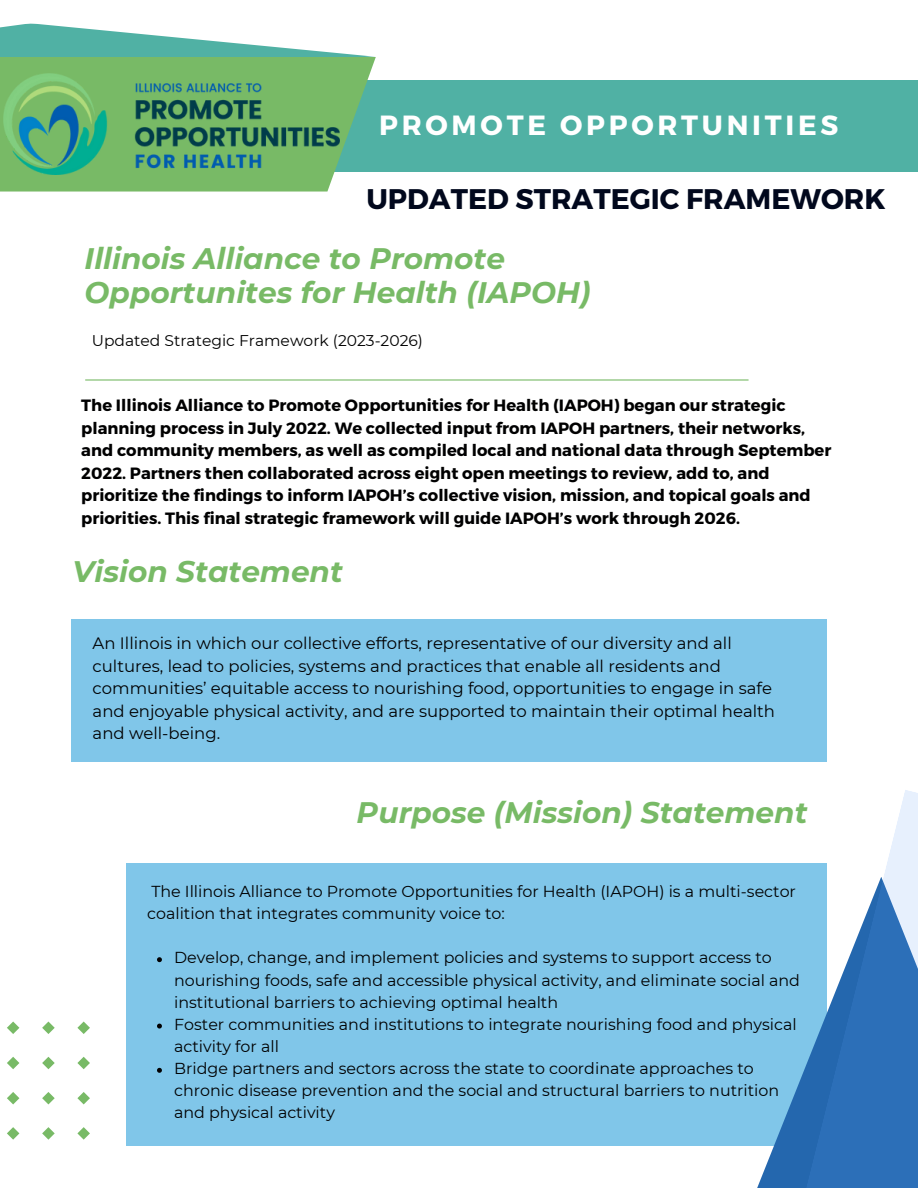
<style>
.page{position:relative;width:918px;height:1188px;background:#fff}
.page>*{position:absolute;margin:0;border:0;box-sizing:border-box;transform-origin:0 0}
.t1{font:italic 700 29.7px/33.8px "Montserrat";color:#78ba66}
.t2{font:700 28.35px "Montserrat";color:#01081d}
.t3{font:700 27.75px "Montserrat";letter-spacing:.135em;color:#fff}
.t4{font:16.5px/22.5px "Montserrat";color:#000001}
.t5{font:700 16.35px/22.5px "Montserrat";color:#000001}
.t6{font:15.9px/22.2px "Montserrat";color:#000001}
.t7{font:15.45px "Montserrat";color:#000001}
</style>
<div class="page">
<hr style="left:86px;top:379px;width:662px;height:2px;background:#78ba66">
<div style="left:71px;top:619px;width:755px;height:142px;background:#80c6e9"></div>
<div style="left:126px;top:864px;width:700px;height:282px;background:#80c6e9"></div>
<svg style="left:157px;top:957px;width:5px;height:5px"></svg>
<svg style="left:157px;top:1024px;width:5px;height:5px"></svg>
<svg style="left:157px;top:1068px;width:5px;height:5px"></svg>
<svg style="left:77px;top:1022px;width:13px;height:12px"></svg>
<svg style="left:77px;top:1057px;width:13px;height:12px"></svg>
<svg style="left:77px;top:1092px;width:13px;height:12px"></svg>
<svg style="left:77px;top:1127px;width:13px;height:13px"></svg>
<svg style="left:42px;top:1022px;width:13px;height:12px"></svg>
<svg style="left:42px;top:1057px;width:13px;height:12px"></svg>
<svg style="left:42px;top:1092px;width:13px;height:12px"></svg>
<svg style="left:42px;top:1127px;width:13px;height:13px"></svg>
<svg style="left:7px;top:1022px;width:12px;height:12px"></svg>
<svg style="left:7px;top:1057px;width:12px;height:12px"></svg>
<svg style="left:7px;top:1092px;width:12px;height:12px"></svg>
<svg style="left:7px;top:1127px;width:12px;height:13px"></svg>
<svg style="left:0;top:23px;width:375px;height:34px"></svg>
<div style="left:284px;top:80px;width:634px;height:91px;background:#50b1a4"></div>
<svg style="left:0;top:57px;width:376px;height:135px;fill:#78ba66"></svg>
<svg style="left:760px;top:790px;width:158px;height:398px"></svg>
<img style="left:4px;top:73px;width:335px;height:102px">
<p class="t3" style="left:379px;top:107px;width:461px">PROMOTE OPPORTUNITIES</p>
<p class="t2" style="left:366px;top:180px;width:521px">UPDATED STRATEGIC FRAMEWORK</p>
<p class="t1" style="left:85px;top:242px;width:507px">Illinois Alliance to Promote<br>Opportunites for Health (IAPOH)</p>
<p class="t7" style="left:92px;top:331px;width:333px">Updated Strategic Framework (2023-2026)</p>
<p class="t5" style="left:81px;top:393px;width:752px">The Illinois Alliance to Promote Opportunities for Health (IAPOH) began our strategic planning process in July 2022. We collected input from IAPOH partners, their networks, and community members, as well as compiled local and national data through September 2022. Partners then collaborated across eight open meetings to review, add to, and prioritize the findings to inform IAPOH’s collective vision, mission, and topical goals and priorities. This final strategic framework will guide IAPOH’s work through 2026.</p>
<p class="t1" style="left:72px;top:554px;width:272px">Vision Statement</p>
<p class="t4" style="left:93px;top:632px;width:684px">An Illinois in which our collective efforts, representative of our diversity and all cultures, lead to policies, systems and practices that enable all residents and communities’ equitable access to nourishing food, opportunities to engage in safe and enjoyable physical activity, and are supported to maintain their optimal health and well-being.</p>
<p class="t1" style="left:357px;top:795px;width:452px">Purpose (Mission) Statement</p>
<p class="t6" style="left:147px;top:880px;width:650px">The Illinois Alliance to Promote Opportunities for Health (IAPOH) is a multi-sector coalition that integrates community voice to:</p>
<p class="t6" style="left:174px;top:947px;width:627px">Develop, change, and implement policies and systems to support access to nourishing foods, safe and accessible physical activity, and eliminate social and institutional barriers to achieving optimal health</p>
<p class="t6" style="left:174px;top:1013px;width:624px">Foster communities and institutions to integrate nourishing food and physical activity for all</p>
<p class="t6" style="left:174px;top:1057px;width:607px">Bridge partners and sectors across the state to coordinate approaches to chronic disease prevention and the social and structural barriers to nutrition and physical activity</p>
</div>
